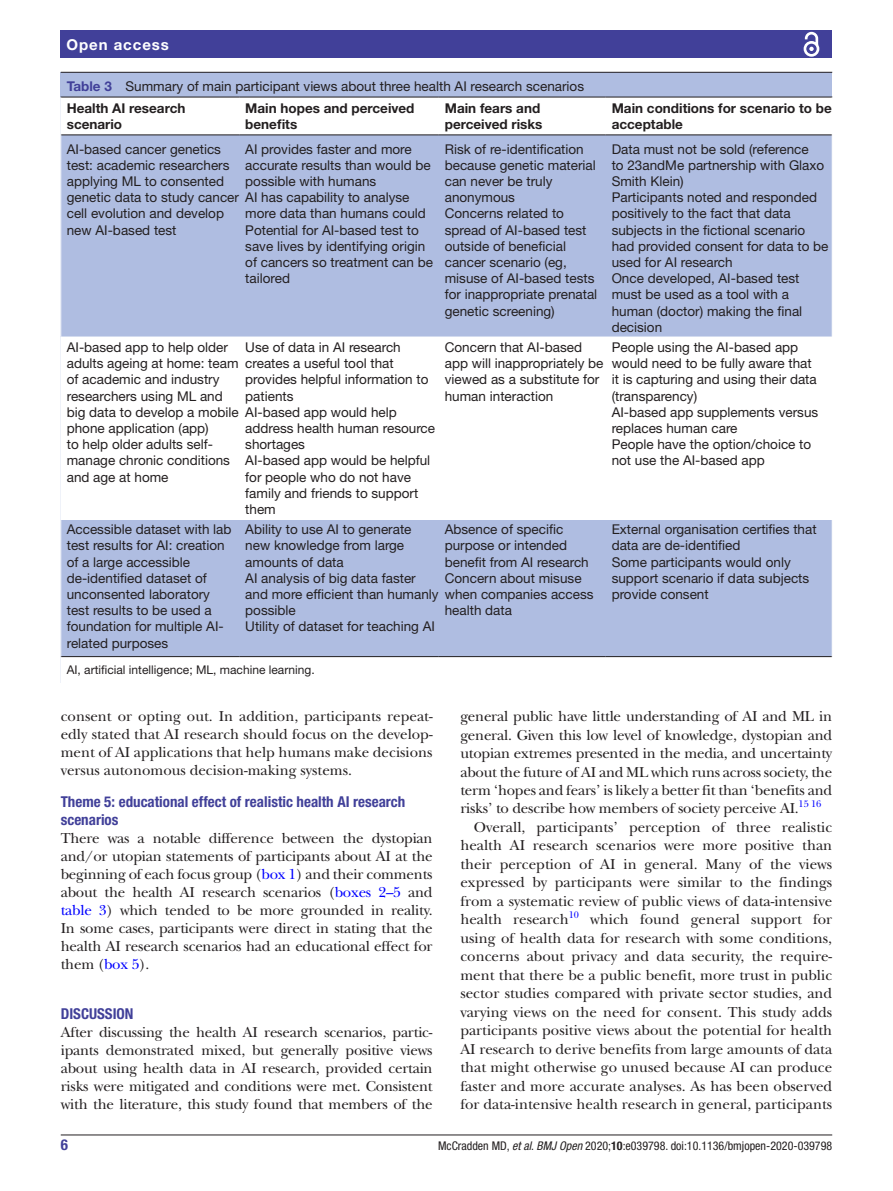
<style>
.page{position:relative;width:893px;height:1191px;background:#fff}
.page>*{position:absolute;margin:0;border:0;box-sizing:border-box;transform-origin:0 0}
.t1{font:15px/18.5px "New Baskerville";letter-spacing:-.01em;color:#231f20;text-align:justify}
.t2{font:700 condensed 15px/18px "Helvetica Neue LT Std";color:#414099}
.t3{font:700 15px "Helvetica Neue LT Std";letter-spacing:.065em;color:#fff}
.t4{font:13.5px/16.2px "Helvetica Neue LT Std";color:#231f20}
.t5{font:700 13.5px/16.2px "Helvetica Neue LT Std";color:#231f20}
.t6{font:condensed 12px "Helvetica Neue LT Std";color:#231f20}
.t7{font:12px "Helvetica Neue LT Std";color:#231f20}
.t8{font:9.9px "New Baskerville";color:#00f}
.s1{font-weight:700;color:#414099}
.s2{font-weight:700}
.s3{color:#00f}
.s4{font-style:italic}
</style>
<div class="page">
<hr style="left:61px;top:1134px;width:771px;height:1px;background:#231f20">
<div style="left:61px;top:31px;width:771px;height:27px;background:#414099"></div>
<svg style="left:803px;top:31px;width:17px;height:26px"></svg>
<div style="left:61px;top:73px;width:771px;height:610px;background:#afbde1"></div>
<hr style="left:61px;top:72px;width:771px;height:1px;background:#231f20">
<div style="left:61px;top:98px;width:771px;height:585px;background:#fff"></div>
<svg style="left:61px;top:135px;width:771px;height:521px"></svg>
<hr style="left:61px;top:97px;width:178px;height:1px;background:#231f20">
<hr style="left:61px;top:134px;width:178px;height:1px;background:#231f20">
<hr style="left:239px;top:97px;width:200px;height:1px;background:#231f20">
<hr style="left:239px;top:134px;width:200px;height:1px;background:#231f20">
<hr style="left:439px;top:97px;width:167px;height:1px;background:#231f20">
<hr style="left:439px;top:134px;width:167px;height:1px;background:#231f20">
<hr style="left:606px;top:97px;width:226px;height:1px;background:#231f20">
<hr style="left:606px;top:134px;width:226px;height:1px;background:#231f20">
<hr style="left:239px;top:656px;width:200px;height:1px;background:#231f20">
<hr style="left:439px;top:656px;width:167px;height:1px;background:#231f20">
<hr style="left:606px;top:656px;width:226px;height:1px;background:#231f20">
<hr style="left:61px;top:656px;width:178px;height:1px;background:#231f20">
<svg style="left:60px;top:656px;width:1px;height:27px"></svg>
<hr style="left:67px;top:673px;width:765px;height:2px;background:#fff">
<p class="t3" style="left:66px;top:35px;width:104px">Open access</p>
<p class="t4" style="left:67px;top:75px;width:519px;line-height:22px"><span class="s1">Table 3</span> Summary of main participant views about three health AI research scenarios<br><span class="s2">Health AI research</span></p>
<p class="t5" style="left:67px;top:116px;width:57px">scenario</p>
<p class="t5" style="left:245px;top:99px;width:171px">Main hopes and perceived benefits</p>
<p class="t5" style="left:445px;top:99px;width:99px">Main fears and perceived risks</p>
<p class="t5" style="left:612px;top:99px;width:222px">Main conditions for scenario to be acceptable</p>
<p class="t4" style="left:67px;top:140px;width:174px">AI-based cancer genetics test: academic researchers applying ML to consented genetic data to study cancer cell evolution and develop new AI-based test</p>
<p class="t4" style="left:245px;top:140px;width:189px">AI provides faster and more accurate results than would be possible with humans<br>AI has capability to analyse more data than humans could<br>Potential for AI-based test to save lives by identifying origin of cancers so treatment can be tailored</p>
<p class="t4" style="left:445px;top:140px;width:154px">Risk of re-identification because genetic material can never be truly anonymous<br>Concerns related to spread of AI-based test outside of beneficial cancer scenario (eg, misuse of AI-based tests for inappropriate prenatal genetic screening)</p>
<p class="t4" style="left:612px;top:140px;width:218px">Data must not be sold (reference<br>to 23andMe partnership with Glaxo<br>Smith Klein)<br>Participants noted and responded positively to the fact that data subjects in the fictional scenario had provided consent for data to be used for AI research<br>Once developed, AI-based test must be used as a tool with a human (doctor) making the final decision</p>
<p class="t4" style="left:67px;top:339px;width:174px">AI-based app to help older adults ageing at home: team of academic and industry researchers using ML and big data to develop a mobile phone application (app)<br>to help older adults self&shy;manage chronic conditions and age at home</p>
<p class="t4" style="left:245px;top:339px;width:191px">Use of data in AI research creates a useful tool that provides helpful information to patients<br>AI-based app would help address health human resource shortages<br>AI-based app would be helpful for people who do not have family and friends to support them</p>
<p class="t4" style="left:445px;top:339px;width:160px">Concern that AI-based app will inappropriately be viewed as a substitute for human interaction</p>
<p class="t4" style="left:612px;top:339px;width:208px">People using the AI-based app would need to be fully aware that it is capturing and using their data (transparency)<br>AI-based app supplements versus replaces human care<br>People have the option/choice to not use the AI-based app</p>
<p class="t4" style="left:67px;top:521px;width:166px">Accessible dataset with lab test results for AI: creation of a large accessible de-identified dataset of unconsented laboratory test results to be used a foundation for multiple AI&shy;related purposes</p>
<p class="t4" style="left:245px;top:521px;width:195px">Ability to use AI to generate new knowledge from large amounts of data<br>AI analysis of big data faster and more efficient than humanly possible<br>Utility of dataset for teaching AI</p>
<p class="t4" style="left:445px;top:521px;width:150px">Absence of specific purpose or intended benefit from AI research<br>Concern about misuse when companies access health data</p>
<p class="t4" style="left:612px;top:521px;width:206px">External organisation certifies that data are de-identified<br>Some participants would only support scenario if data subjects provide consent</p>
<p class="t7" style="left:67px;top:663px;width:250px">AI, artificial intelligence; ML, machine learning.</p>
<p class="t1" style="left:61px;top:707px;width:373px;line-height:18px">consent or opting out. In addition, participants repeat&shy;edly stated that AI research should focus on the develop&shy;ment of AI applications that help humans make decisions versus autonomous decision-making systems.</p>
<p class="t2" style="left:61px;top:792px;width:346px">Theme 5: educational effect of realistic health AI research scenarios</p>
<p class="t1" style="left:61px;top:829px;width:373px;line-height:18px">There was a notable difference between the dystopian and/or utopian statements of participants about AI at the beginning of each focus group (<span class="s3">box 1</span>) and their comments about the health AI research scenarios (<span class="s3">boxes 2–5</span> and <span class="s3">table 3</span>) which tended to be more grounded in reality.<br>In some cases, participants were direct in stating that the health AI research scenarios had an educational effect for them (<span class="s3">box 5</span>).</p>
<p class="t2" style="left:61px;top:1004px;width:74px">DISCUSSION</p>
<p class="t1" style="left:61px;top:1023px;width:373px;line-height:18px">After discussing the health AI research scenarios, partic&shy;ipants demonstrated mixed, but generally positive views about using health data in AI research, provided certain risks were mitigated and conditions were met. Consistent with the literature, this study found that members of the</p>
<p class="t1" style="left:460px;top:707px;width:373px">general public have little understanding of AI and ML in general. Given this low level of knowledge, dystopian and utopian extremes presented in the media, and uncertainty about the future of AI and ML which runs across society, the term ‘hopes and fears’ is likely a better fit than ‘benefits and risks’ to describe how members of society perceive AI.</p>
<p class="t8" style="left:799px;top:797px;width:24px">15 16</p>
<p class="t1" style="left:460px;top:818px;width:373px;text-indent:14px">Overall, participants’ perception of three realistic health AI research scenarios were more positive than their perception of AI in general. Many of the views expressed by participants were similar to the findings from a systematic review of public views of data-intensive health research<sup>10</sup></p>
<p class="t1" style="left:460px;top:910px;width:373px;text-indent:130px">which found general support for using of health data for research with some conditions, concerns about privacy and data security, the require&shy;ment that there be a public benefit, more trust in public sector studies compared with private sector studies, and varying views on the need for consent. This study adds participants positive views about the potential for health AI research to derive benefits from large amounts of data that might otherwise go unused because AI can produce faster and more accurate analyses. As has been observed for data-intensive health research in general, participants</p>
<p class="t2" style="left:61px;top:1135px;width:9px">6</p>
<p class="t6" style="left:438px;top:1138px;width:396px">McCradden MD, <span class="s4">et al</span>. <span class="s4">BMJ Open</span> 2020;<span class="s2">10</span>:e039798. doi:10.1136/bmjopen-2020-039798</p>
</div>
